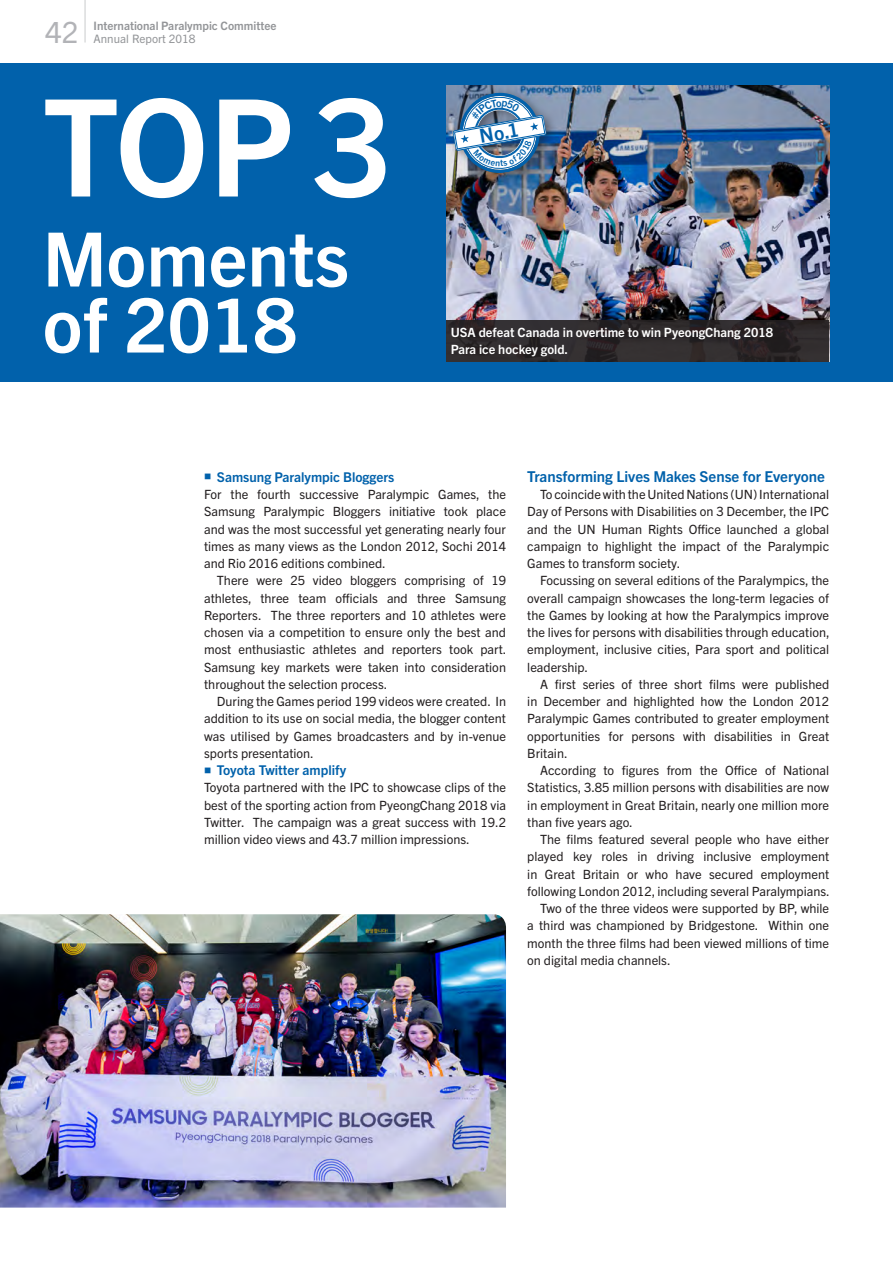
<style>
.page{position:relative;width:893px;height:1263px;background:#fff}
.page>*{position:absolute;margin:0;border:0;box-sizing:border-box;transform-origin:0 0}
.t1{font:700 135px "Trade Gothic Next LT Pro";color:#fff}
.t2{font:700 75px "Trade Gothic Next LT Pro";color:#fff}
.t3{font:29.25px "Trade Gothic Next LT Pro";color:#b2b3b7}
.t4{font:700 19.35px "Trade Gothic Next LT Pro";color:#0161ab}
.t5{font:700 15px "Trade Gothic Next LT Pro";color:#0161ab}
.t6{font:700 13.5px "Trade Gothic Next LT Pro";color:#0161ab}
._2_Body_Text_Indent{font:12.75px/17.2px "Trade Gothic Next LT Pro";color:#231f20;text-align:justify}
._2_Body_Text_Indent-2{font:700 12.75px "Trade Gothic Next LT Pro";color:#fff}
.t7{font:700 11.7px "Trade Gothic Next LT Pro";color:#939598}
.t8{font:11.7px "Trade Gothic Next LT Pro";color:#939598}
</style>
<div class="page">
<img style="left:0;top:914px;width:506px;height:293px">
<div style="left:0;top:64px;width:893px;height:318px;background:#0161ab"></div>
<img style="left:446px;top:85px;width:383px;height:235px">
<div style="left:448px;top:87px;width:110px;height:98px;background:#231f20;opacity:.5"></div>
<svg style="left:446px;top:320px;width:383px;height:41px;background:#2d282a"></svg>
<hr style="left:85px;top:0;width:1px;height:43px;background:#939598">
<img style="left:452px;top:90px;width:95px;height:86px">
<h3 class="t3" style="left:45px;top:12px;width:35px">42</h3>
<p class="t7" style="left:94px;top:17px;width:184px">International Paralympic Committee</p>
<p class="t8" style="left:94px;top:30px;width:103px">Annual Report 2018</p>
<p class="t1" style="left:43px;top:53px;width:350px">TOP 3</p>
<p class="t2" style="left:43px;top:207px;width:308px">Moments</p>
<p class="t2" style="left:43px;top:273px;width:256px">of 2018</p>
<p class="t4" style="left:477px;top:123px;width:41px;rotate:-10deg">No.1</p>
<p class="_2_Body_Text_Indent-2" style="left:451px;top:323px;width:324px">USA defeat Canada in overtime to win PyeongChang 2018</p>
<p class="_2_Body_Text_Indent-2" style="left:451px;top:340px;width:119px">Para ice hockey gold.</p>
<p class="t6" style="left:204px;top:467px;width:192px">■ Samsung Paralympic Bloggers</p>
<p class="_2_Body_Text_Indent" style="left:204px;top:485px;width:303px">For the fourth successive Paralympic Games, the Samsung Paralympic Bloggers initiative took place and was the most successful yet generating nearly four times as many views as the London 2012, Sochi 2014 and Rio 2016 editions combined.</p>
<p class="_2_Body_Text_Indent" style="left:204px;top:571px;width:304px;text-indent:13px">There were 25 video bloggers comprising of 19 athletes, three team officials and three Samsung Reporters. The three reporters and 10 athletes were chosen via a competition to ensure only the best and most enthusiastic athletes and reporters took part.<br>Samsung key markets were taken into consideration throughout the selection process.</p>
<p class="_2_Body_Text_Indent" style="left:204px;top:692px;width:303px;text-indent:13px">During the Games period 199 videos were created. In addition to its use on social media, the blogger content was utilised by Games broadcasters and by in-venue sports presentation.</p>
<p class="t6" style="left:204px;top:761px;width:144px">■ Toyota Twitter amplify</p>
<p class="_2_Body_Text_Indent" style="left:204px;top:778px;width:303px">Toyota partnered with the IPC to showcase clips of the best of the sporting action from PyeongChang 2018 via Twitter. The campaign was a great success with 19.2 million video views and 43.7 million impressions.</p>
<p class="t5" style="left:527px;top:466px;width:299px">Transforming Lives Makes Sense for Everyone</p>
<p class="_2_Body_Text_Indent" style="left:527px;top:485px;width:303px;text-indent:13px">To coincide with the United Nations (UN) International Day of Persons with Disabilities on 3 December, the IPC and the UN Human Rights Office launched a global campaign to highlight the impact of the Paralympic Games to transform society.</p>
<p class="_2_Body_Text_Indent" style="left:527px;top:571px;width:304px;text-indent:13px">Focussing on several editions of the Paralympics, the overall campaign showcases the long-term legacies of the Games by looking at how the Paralympics improve the lives for persons with disabilities through education, employment, inclusive cities, Para sport and political leadership.</p>
<p class="_2_Body_Text_Indent" style="left:527px;top:675px;width:303px;text-indent:13px">A first series of three short films were published in December and highlighted how the London 2012<br>Paralympic Games contributed to greater employment opportunities for persons with disabilities in Great Britain.</p>
<p class="_2_Body_Text_Indent" style="left:527px;top:761px;width:303px;text-indent:13px">According to figures from the Office of National Statistics, 3.85 million persons with disabilities are now in employment in Great Britain, nearly one million more than five years ago.</p>
<p class="_2_Body_Text_Indent" style="left:527px;top:830px;width:304px;text-indent:13px">The films featured several people who have either played key roles in driving inclusive employment in Great Britain or who have secured employment following London 2012, including several Paralympians.</p>
<p class="_2_Body_Text_Indent" style="left:527px;top:899px;width:303px;text-indent:13px">Two of the three videos were supported by BP, while a third was championed by Bridgestone. Within one month the three films had been viewed millions of time on digital media channels.</p>
</div>
